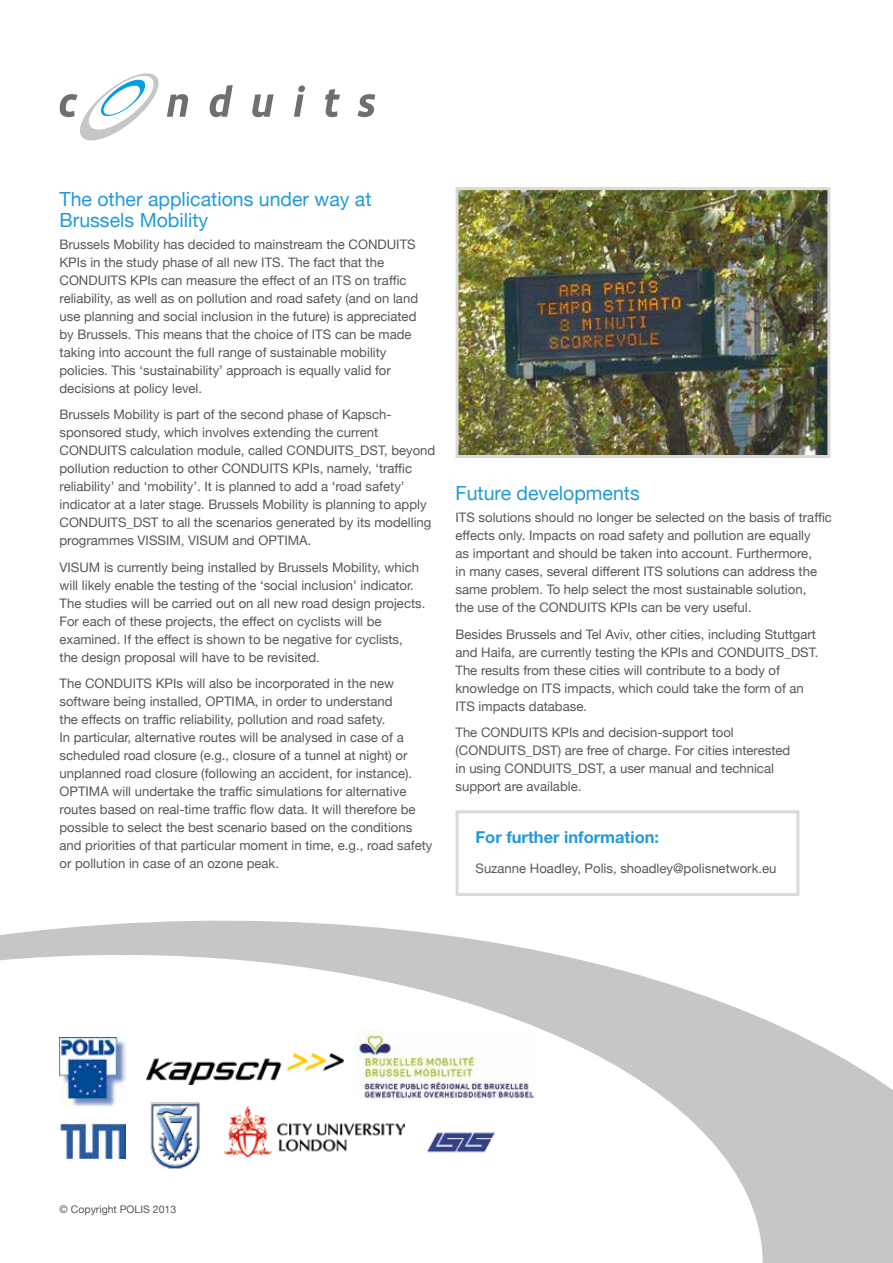
<style>
.page{position:relative;width:893px;height:1263px;background:#fff}
.page>*{position:absolute;margin:0;border:0;box-sizing:border-box;transform-origin:0 0}
.t1{font:19.5px/21px "Helvetica Neue";color:#239ad7}
.t2{font:700 16.5px "Helvetica Neue";color:#239ad7}
.t3{font:13.2px/18px "Helvetica Neue";color:#575756}
.t4{font:10.5px "Helvetica Neue";color:#575756}
</style>
<div class="page">
<svg style="left:210px;top:85px;width:23px;height:32px"></svg>
<svg style="left:252px;top:94px;width:22px;height:23px"></svg>
<svg style="left:294px;top:85px;width:11px;height:32px"></svg>
<svg style="left:325px;top:89px;width:15px;height:28px"></svg>
<svg style="left:357px;top:94px;width:18px;height:23px"></svg>
<svg style="left:60px;top:73px;width:128px;height:67px"></svg>
<svg style="left:0;top:920px;width:893px;height:343px"></svg>
<img style="left:459px;top:191px;width:367px;height:263px">
<div style="left:455px;top:187px;width:375px;height:271px;border:3px solid #dadada"></div>
<div style="left:455px;top:810px;width:344px;height:86px;border:3px solid #dadada"></div>
<img style="left:146px;top:1053px;width:197px;height:32px">
<img style="left:60px;top:1123px;width:66px;height:36px">
<img style="left:146px;top:1098px;width:58px;height:74px">
<img style="left:60px;top:1038px;width:66px;height:68px">
<img style="left:225px;top:1106px;width:179px;height:50px">
<img style="left:420px;top:1129px;width:81px;height:27px">
<img style="left:355px;top:1031px;width:182px;height:69px">
<h1 class="t1" style="left:60px;top:189px;width:314px">The other applications under way at<br>Brussels Mobility</h1>
<p class="t3" style="left:60px;top:236px;width:360px">Brussels Mobility has decided to mainstream the CONDUITS KPIs in the study phase of all new ITS. The fact that the CONDUITS KPIs can measure the effect of an ITS on traffic reliability, as well as on pollution and road safety (and on land use planning and social inclusion in the future) is appreciated by Brussels. This means that the choice of ITS can be made taking into account the full range of sustainable mobility policies. This ‘sustainability’ approach is equally valid for decisions at policy level.</p>
<p class="t3" style="left:60px;top:406px;width:377px">Brussels Mobility is part of the second phase of Kapsch&shy;sponsored study, which involves extending the current CONDUITS calculation module, called CONDUITS_DST, beyond pollution reduction to other CONDUITS KPIs, namely, ‘traffic reliability’ and ‘mobility’. It is planned to add a ‘road safety’ indicator at a later stage. Brussels Mobility is planning to apply CONDUITS_DST to all the scenarios generated by its modelling programmes VISSIM, VISUM and OPTIMA.</p>
<p class="t3" style="left:60px;top:559px;width:367px">VISUM is currently being installed by Brussels Mobility, which will likely enable the testing of the ‘social inclusion’ indicator.<br>The studies will be carried out on all new road design projects.<br>For each of these projects, the effect on cyclists will be examined. If the effect is shown to be negative for cyclists,<br>the design proposal will have to be revisited.</p>
<p class="t3" style="left:60px;top:675px;width:374px">The CONDUITS KPIs will also be incorporated in the new software being installed, OPTIMA, in order to understand<br>the effects on traffic reliability, pollution and road safety.<br>In particular, alternative routes will be analysed in case of a scheduled road closure (e.g., closure of a tunnel at night) or unplanned road closure (following an accident, for instance).<br>OPTIMA will undertake the traffic simulations for alternative routes based on real-time traffic flow data. It will therefore be possible to select the best scenario based on the conditions and priorities of that particular moment in time, e.g., road safety or pollution in case of an ozone peak.</p>
<h1 class="t1" style="left:455px;top:484px;width:186px">Future developments</h1>
<p class="t3" style="left:455px;top:509px;width:378px">ITS solutions should no longer be selected on the basis of traffic effects only. Impacts on road safety and pollution are equally<br>as important and should be taken into account. Furthermore,<br>in many cases, several different ITS solutions can address the same problem. To help select the most sustainable solution,<br>the use of the CONDUITS KPIs can be very useful.</p>
<p class="t3" style="left:455px;top:626px;width:364px">Besides Brussels and Tel Aviv, other cities, including Stuttgart and Haifa, are currently testing the KPIs and CONDUITS_DST.<br>The results from these cities will contribute to a body of knowledge on ITS impacts, which could take the form of an ITS impacts database.</p>
<p class="t3" style="left:455px;top:724px;width:336px">The CONDUITS KPIs and decision-support tool (CONDUITS_DST) are free of charge. For cities interested in using CONDUITS_DST, a user manual and technical support are available.</p>
<p class="t2" style="left:475px;top:827px;width:185px">For further information:</p>
<p class="t3" style="left:475px;top:860px;width:302px">Suzanne Hoadley, Polis, shoadley@polisnetwork.eu</p>
<p class="t4" style="left:60px;top:1202px;width:118px">© Copyright POLIS 2013</p>
</div>
